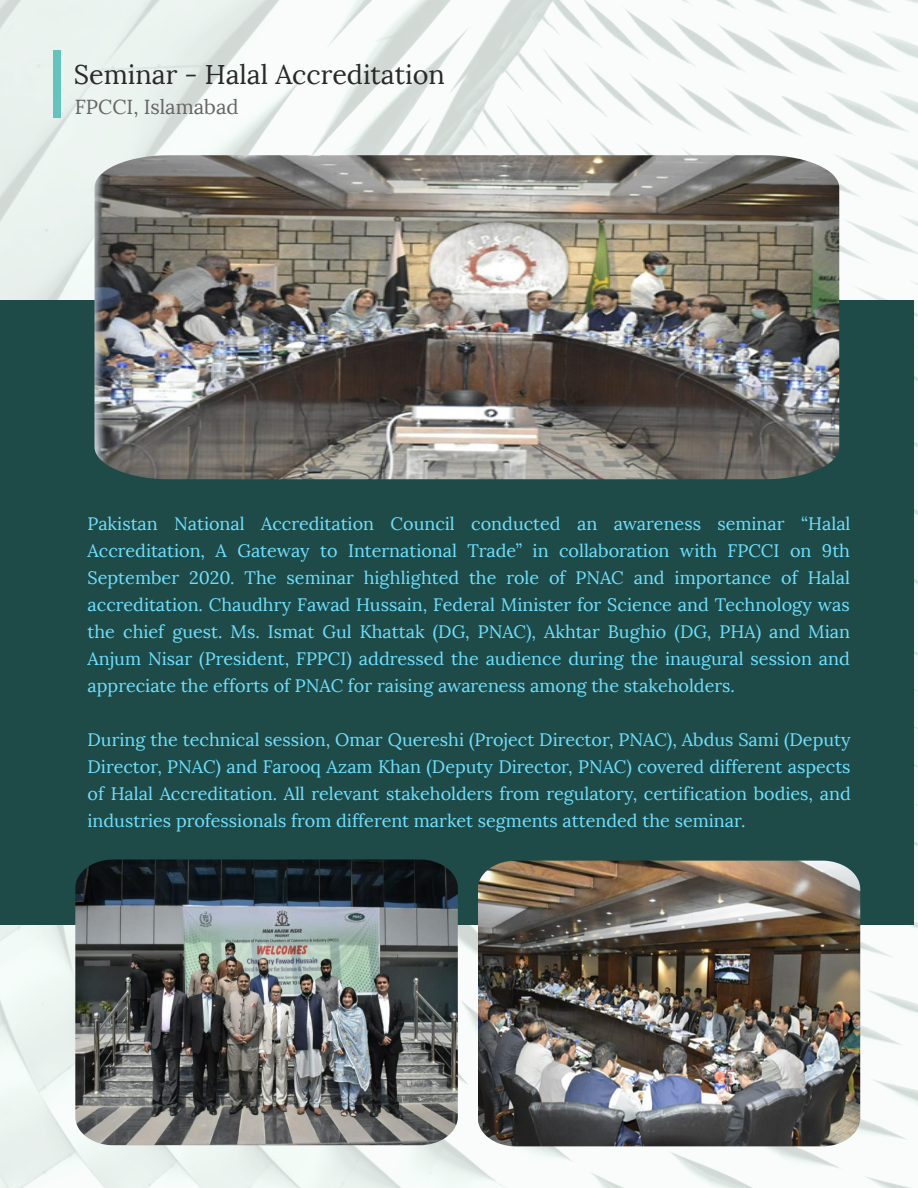
<style>
.page{position:relative;width:918px;height:1188px;background:#fff}
.page>*{position:absolute;margin:0;border:0;box-sizing:border-box;transform-origin:0 0}
.t1{font:27px "Lora";color:#292929}
.t2{font:20.25px "Lora";color:#666}
.t3{font:18px/27px "Lora";color:#6ee0ff;text-align:justify}
</style>
<div class="page">
<img style="left:0;top:0;width:918px;height:1188px">
<div style="left:53px;top:50px;width:8px;height:68px;background:#63c4bd"></div>
<div style="left:0;top:300px;width:913px;height:625px;background:#1e4b48"></div>
<img style="left:75px;top:860px;width:383px;height:285px">
<img style="left:478px;top:861px;width:382px;height:285px">
<img style="left:94px;top:155px;width:745px;height:324px">
<h1 class="t1" style="left:74px;top:59px;width:373px">Seminar - Halal Accreditation</h1>
<p class="t2" style="left:75px;top:95px;width:165px">FPCCI, Islamabad</p>
<p class="t3" style="left:88px;top:510px;width:764px">Pakistan National Accreditation Council conducted an awareness seminar “Halal Accreditation, A Gateway to International Trade” in collaboration with FPCCI on 9th September 2020. The seminar highlighted the role of PNAC and importance of Halal accreditation. Chaudhry Fawad Hussain, Federal Minister for Science and Technology was the chief guest. Ms. Ismat Gul Khattak (DG, PNAC), Akhtar Bughio (DG, PHA) and Mian Anjum Nisar (President, FPPCI) addressed the audience during the inaugural session and appreciate the efforts of PNAC for raising awareness among the stakeholders.</p>
<p class="t3" style="left:88px;top:726px;width:765px">During the technical session, Omar Quereshi (Project Director, PNAC), Abdus Sami (Deputy Director, PNAC) and Farooq Azam Khan (Deputy Director, PNAC) covered different aspects of Halal Accreditation. All relevant stakeholders from regulatory, certification bodies, and industries professionals from different market segments attended the seminar.</p>
</div>
